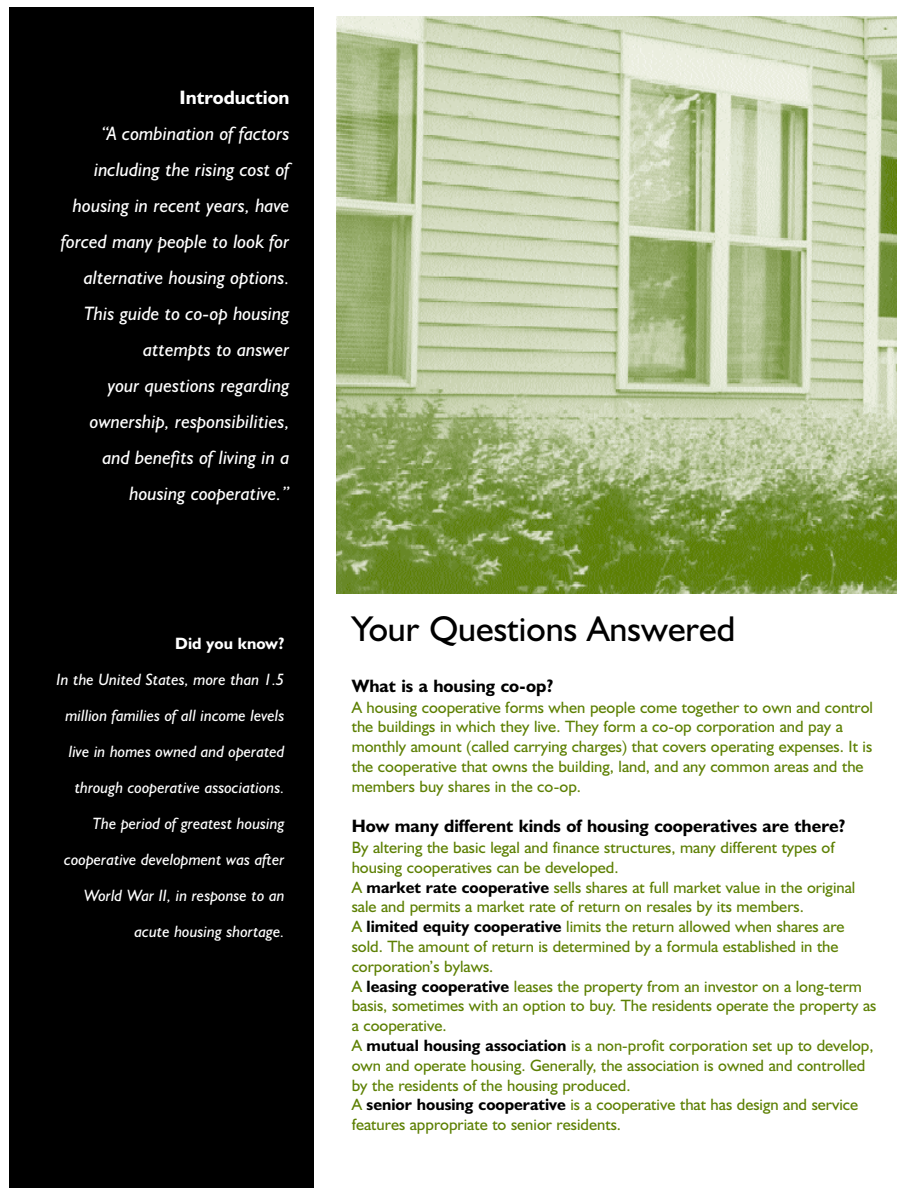
<style>
.page{position:relative;width:918px;height:1188px;background:#fff}
.page>*{position:absolute;margin:0;border:0;box-sizing:border-box;transform-origin:0 0}
.t1{font:36px "Humanist 521 BT";color:#000}
.t2{font:italic 19.5px/36px "Humanist 521 BT";color:#fff;text-align:right}
.t3{font:700 19.5px "Humanist 521 BT";color:#fff}
.t4{font:700 18px "Humanist 521 BT";color:#000}
.t5{font:16.5px/19.8px "Humanist 521 BT";color:#5d8003}
.t6{font:italic 16.5px/36px "Humanist 521 BT";color:#fff;text-align:right}
.t7{font:700 16.5px "Humanist 521 BT";color:#fff}
.s1{font-weight:700;color:#000}
</style>
<div class="page">
<img style="left:336px;top:16px;width:560px;height:577px">
<div style="left:9px;top:8px;width:304px;height:1180px;background:#000"></div>
<p class="t3" style="left:180px;top:90px;width:112px">Introduction</p>
<p class="t2" style="left:61px;top:118px;width:230px">“A combination of factors including the rising cost of housing in recent years, have forced many people to look for alternative housing options.<br>This guide to co-op housing attempts to answer<br>your questions regarding ownership, responsibilities, and benefits of living in a housing cooperative.”</p>
<p class="t7" style="left:175px;top:637px;width:111px">Did you know?</p>
<p class="t6" style="left:57px;top:663px;width:229px">In the United States, more than 1.5 million families of all income levels live in homes owned and operated through cooperative associations.<br>The period of greatest housing cooperative development was after<br>World War II, in response to an acute housing shortage.</p>
<h1 class="t1" style="left:352px;top:616px;width:385px">Your Questions Answered</h1>
<p class="t4" style="left:352px;top:679px;width:203px">What is a housing co-op?</p>
<p class="t5" style="left:352px;top:699px;width:523px">A housing cooperative forms when people come together to own and control the buildings in which they live. They form a co-op corporation and pay a monthly amount (called carrying charges) that covers operating expenses. It is the cooperative that owns the building, land, and any common areas and the members buy shares in the co-op.</p>
<p class="t4" style="left:352px;top:820px;width:496px">How many different kinds of housing cooperatives are there?</p>
<p class="t5" style="left:352px;top:839px;width:526px">By altering the basic legal and finance structures, many different types of housing cooperatives can be developed.<br>A <span class="s1">market rate cooperative</span> sells shares at full market value in the original sale and permits a market rate of return on resales by its members.<br>A <span class="s1">limited equity cooperative</span> limits the return allowed when shares are sold. The amount of return is determined by a formula established in the corporation’s bylaws.<br>A <span class="s1">leasing cooperative</span> leases the property from an investor on a long-term basis, sometimes with an option to buy. The residents operate the property as a cooperative.<br>A <span class="s1">mutual housing association</span> is a non-profit corporation set up to develop, own and operate housing. Generally, the association is owned and controlled by the residents of the housing produced.<br>A <span class="s1">senior housing cooperative</span> is a cooperative that has design and service features appropriate to senior residents.</p>
</div>
